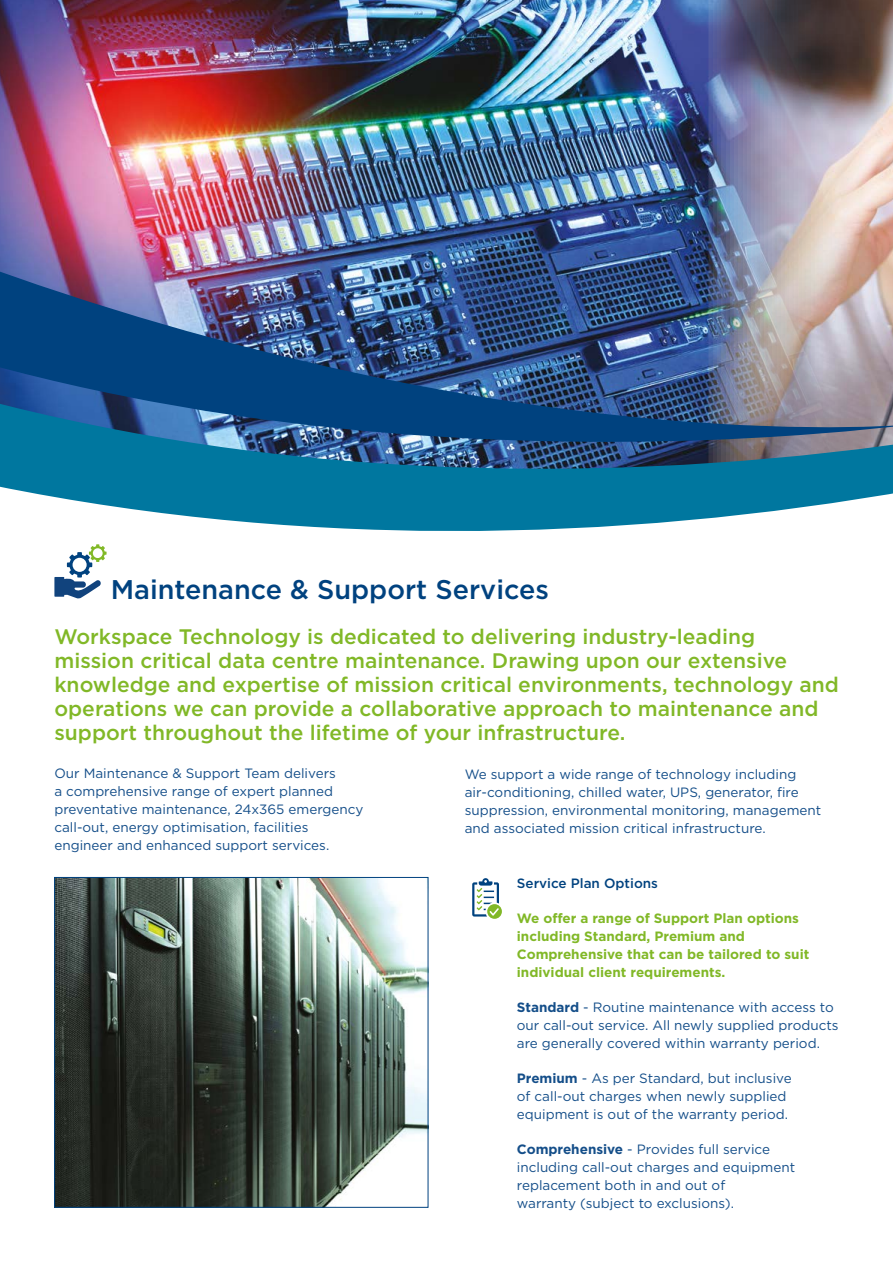
<style>
.page{position:relative;width:893px;height:1263px;background:#fff}
.page>*{position:absolute;margin:0;border:0;box-sizing:border-box;transform-origin:0 0}
.t1{font:500 27px "Gotham";color:#00427f}
.t2{font:500 21px/24px "Gotham";color:#81b827}
.t3{font:13.5px/18px "Gotham";color:#144e89}
.t4{font:700 13.5px/18px "Gotham";color:#81b827}
.t5{font:500 13.5px "Gotham";color:#00427f}
.s1{font-weight:700}
</style>
<div class="page">
<svg style="left:139px;top:510px;width:642px;height:21px;fill:#00779f"></svg>
<img style="left:0;top:0;width:893px;height:510px">
<svg style="left:54px;top:544px;width:53px;height:54px"></svg>
<svg style="left:54px;top:877px;width:375px;height:331px;background:#5a665f"></svg>
<svg style="left:472px;top:878px;width:30px;height:41px"></svg>
<h1 class="t1" style="left:111px;top:572px;width:440px">Maintenance &amp; Support Services</h1>
<p class="t2" style="left:54px;top:624px;width:786px">Workspace Technology is dedicated to delivering industry-leading mission critical data centre maintenance. Drawing upon our extensive knowledge and expertise of mission critical environments, technology and operations we can provide a collaborative approach to maintenance and support throughout the lifetime of your infrastructure.</p>
<p class="t3" style="left:54px;top:764px;width:311px">Our Maintenance &amp; Support Team delivers<br>a comprehensive range of expert planned preventative maintenance, 24x365 emergency call-out, energy optimisation, facilities engineer and enhanced support services.</p>
<p class="t5" style="left:517px;top:874px;width:143px">Service Plan Options</p>
<p class="t4" style="left:517px;top:909px;width:294px">We offer a range of Support Plan options including Standard, Premium and Comprehensive that can be tailored to suit individual client requirements.</p>
<p class="t3" style="left:517px;top:998px;width:323px"><span class="s1">Standard</span> - Routine maintenance with access to our call-out service. All newly supplied products are generally covered within warranty period.</p>
<p class="t3" style="left:517px;top:1069px;width:276px"><span class="s1">Premium</span> - As per Standard, but inclusive of call-out charges when newly supplied equipment is out of the warranty period.</p>
<p class="t3" style="left:517px;top:1140px;width:280px"><span class="s1">Comprehensive</span> - Provides full service including call-out charges and equipment replacement both in and out of<br>warranty (subject to exclusions).</p>
<p class="t3" style="left:465px;top:765px;width:358px">We support a wide range of technology including air-conditioning, chilled water, UPS, generator, fire suppression, environmental monitoring, management and associated mission critical infrastructure.</p>
</div>
